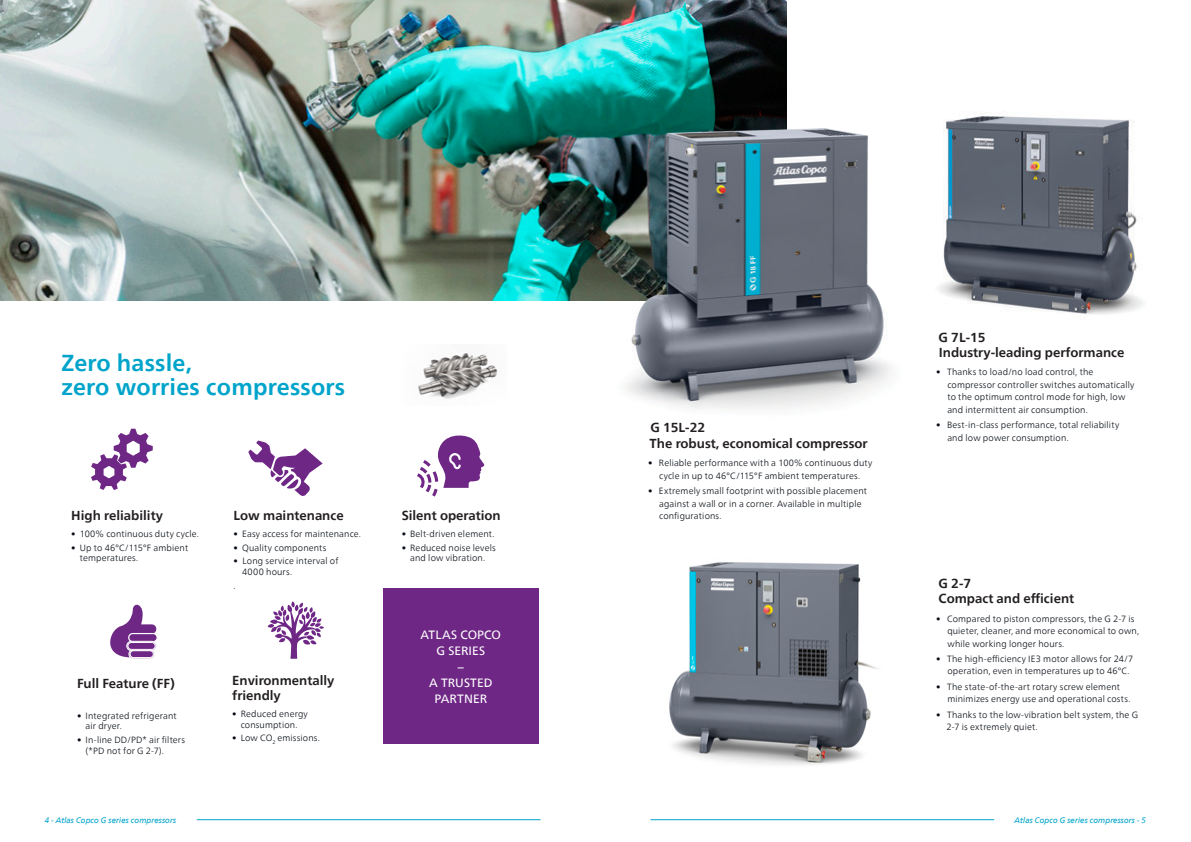
<style>
.page{position:relative;width:1191px;height:842px;background:#fff}
.page>*{position:absolute;margin:0;border:0;box-sizing:border-box;transform-origin:0 0}
.t1{font:700 23px/24px "Neue Frutiger World";letter-spacing:.01em;color:#00a4ca}
.t2{font:700 13px/15.6px "Neue Frutiger World";color:#231f20}
.t3{font:12px/16px "Neue Frutiger World";letter-spacing:.005em;color:#fff;text-align:center}
.t4{font:300 9px/12.5px "Neue Frutiger World";letter-spacing:.015em;color:#080e15}
.t5{font:italic 8px "Neue Frutiger World";color:#00a4ca}
</style>
<div class="page">
<hr style="left:197px;top:819px;width:343px;height:1px;background:#00a4ca">
<hr style="left:650px;top:819px;width:344px;height:1px;background:#00a4ca">
<img style="left:0;top:0;width:786px;height:300px">
<img style="left:938px;top:113px;width:205px;height:205px">
<img style="left:669px;top:562px;width:209px;height:203px">
<div style="left:383px;top:588px;width:156px;height:156px;background:#6f2786"></div>
<svg style="left:110px;top:604px;width:47px;height:55px"></svg>
<svg style="left:268px;top:601px;width:56px;height:58px"></svg>
<img style="left:609px;top:128px;width:283px;height:281px">
<svg style="left:248px;top:440px;width:75px;height:56px"></svg>
<svg style="left:91px;top:429px;width:62px;height:61px"></svg>
<svg style="left:417px;top:435px;width:68px;height:62px"></svg>
<img style="left:418px;top:352px;width:80px;height:47px">
<h1 class="t1" style="left:62px;top:351px;width:285px">Zero hassle,<br>zero worries compressors</h1>
<h2 class="t2" style="left:71px;top:508px;width:93px">High reliability</h2>
<p class="t4" style="left:71px;top:528px;width:129px">• 100% continuous duty cycle.</p>
<p class="t4" style="left:80px;top:542px;width:110px;line-height:10.8px;text-indent:-9px">• Up to 46°C/115°F ambient temperatures.</p>
<h2 class="t2" style="left:234px;top:508px;width:111px">Low maintenance</h2>
<p class="t4" style="left:234px;top:528px;width:129px">• Easy access for maintenance.</p>
<p class="t4" style="left:234px;top:541px;width:94px">• Quality components</p>
<p class="t4" style="left:242px;top:556px;width:98px;line-height:10.8px;text-indent:-9px">• Long service interval of<br>4000 hours.</p>
<p class="t4" style="left:234px;top:579px;width:4px">.</p>
<h2 class="t2" style="left:77px;top:676px;width:99px">Full Feature (FF)</h2>
<p class="t4" style="left:86px;top:710px;width:93px;line-height:10.8px;text-indent:-9px">• Integrated refrigerant air dryer.</p>
<p class="t4" style="left:86px;top:734px;width:101px;line-height:10.8px;text-indent:-9px">• In-line DD/PD* air filters (*PD not for G 2-7).</p>
<h2 class="t2" style="left:232px;top:672px;width:104px">Environmentally friendly</h2>
<p class="t4" style="left:232px;top:708px;width:77px;line-height:10.8px;text-align:center">• Reduced energy consumption.</p>
<p class="t4" style="left:232px;top:732px;width:89px">• Low CO<sub>2</sub> emissions.</p>
<h2 class="t2" style="left:402px;top:508px;width:101px">Silent operation</h2>
<p class="t4" style="left:402px;top:528px;width:94px">• Belt-driven element.</p>
<p class="t4" style="left:402px;top:542px;width:95px;line-height:10.8px;text-align:center">• Reduced noise levels and low vibration.</p>
<h3 class="t3" style="left:420px;top:627px;width:82px">ATLAS COPCO<br>G SERIES<br>–<br>A TRUSTED<br>PARTNER</h3>
<h2 class="t2" style="left:649px;top:420px;width:220px">G 15L-22<br>The robust, economical compressor</h2>
<p class="t4" style="left:648px;top:457px;width:226px;text-align:center">• Reliable performance with a 100% continuous duty cycle in up to 46°C/115°F ambient temperatures.</p>
<p class="t4" style="left:659px;top:485px;width:209px;text-indent:-11px">• Extremely small footprint with possible placement against a wall or in a corner. Available in multiple configurations.</p>
<h2 class="t2" style="left:938px;top:329px;width:187px">G 7L-15<br>Industry-leading performance</h2>
<p class="t4" style="left:947px;top:366px;width:189px;text-indent:-11px">• Thanks to load/no load control, the compressor controller switches automatically to the optimum control mode for high, low and intermittent air consumption.</p>
<p class="t4" style="left:947px;top:419px;width:173px;text-indent:-11px">• Best-in-class performance, total reliability and low power consumption.</p>
<h2 class="t2" style="left:938px;top:575px;width:137px">G 2-7<br>Compact and efficient</h2>
<p class="t4" style="left:947px;top:612px;width:193px;text-indent:-11px">• Compared to piston compressors, the G 2-7 is quieter, cleaner, and more economical to own, while working longer hours.</p>
<p class="t4" style="left:947px;top:653px;width:188px;text-indent:-11px">• The high-efficiency IE3 motor allows for 24/7 operation, even in temperatures up to 46°C.</p>
<p class="t4" style="left:947px;top:680px;width:184px;text-indent:-11px">• The state-of-the-art rotary screw element minimizes energy use and operational costs.</p>
<p class="t4" style="left:946px;top:708px;width:193px;text-indent:-10px">• Thanks to the low-vibration belt system, the G<br>2-7 is extremely quiet.</p>
<p class="t5" style="left:45px;top:813px;width:133px">4 - Atlas Copco G series compressors</p>
<p class="t5" style="left:1014px;top:813px;width:133px">Atlas Copco G series compressors - 5</p>
</div>
